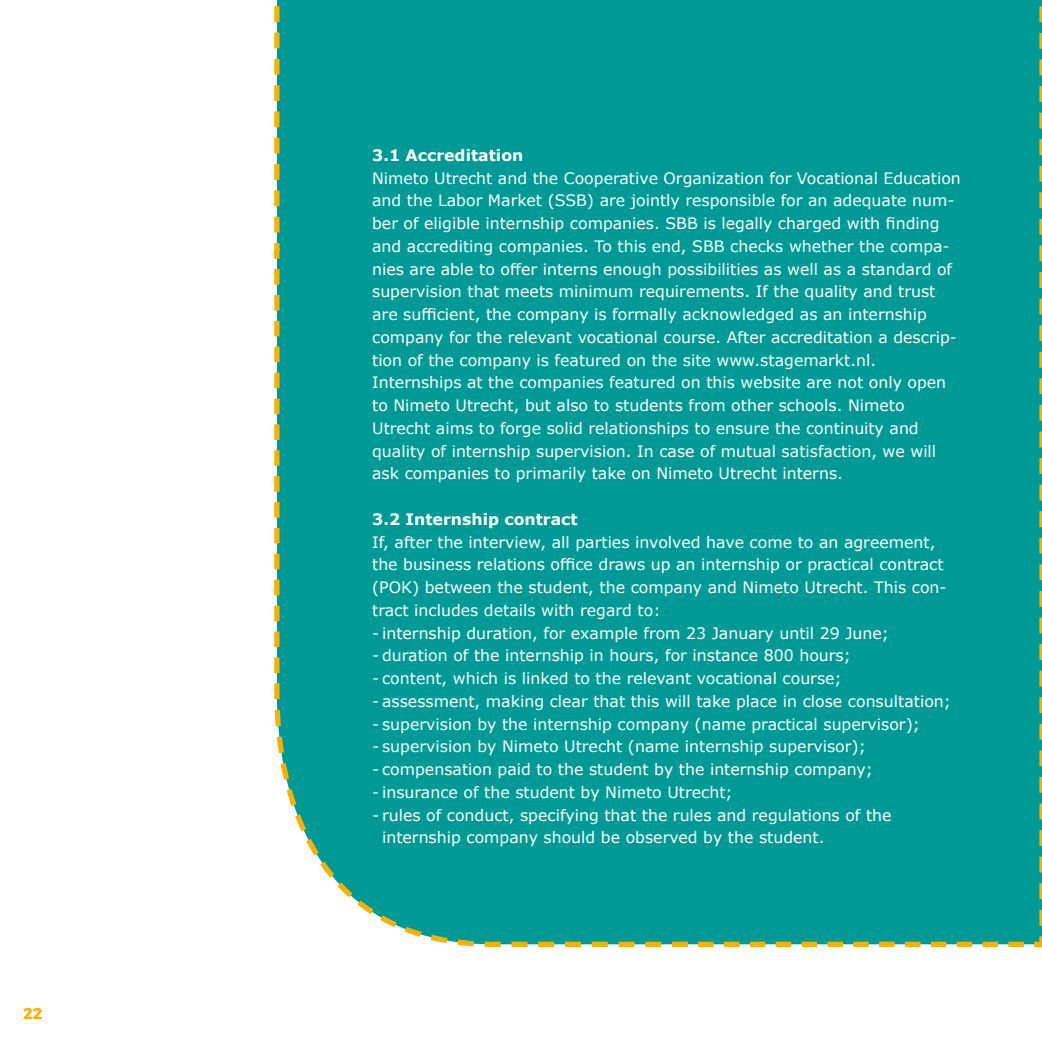
<style>
.page{position:relative;width:1042px;height:1042px;background:#fff}
.page>*{position:absolute;margin:0;border:0;box-sizing:border-box;transform-origin:0 0}
.t1{font:15.75px/22.8px "Verdana";color:#fff}
.t2{font:700 15.75px "Verdana";color:#fff}
.t3{font:700 15.75px "Montserrat";color:#f9b000}
</style>
<div class="page">
<div style="left:274px;top:0;width:768px;height:947px;background:#009a96"></div>
<p class="t3" style="left:23px;top:1000px;width:21px">22</p>
<p class="t2" style="left:372px;top:144px;width:153px">3.1 Accreditation</p>
<p class="t1" style="left:372px;top:166px;width:590px">Nimeto Utrecht and the Cooperative Organization for Vocational Education and the Labor Market (SSB) are jointly responsible for an adequate num&shy;ber of eligible internship companies. SBB is legally charged with finding and accrediting companies. To this end, SBB checks whether the compa&shy;nies are able to offer interns enough possibilities as well as a standard of supervision that meets minimum requirements. If the quality and trust are sufficient, the company is formally acknowledged as an internship company for the relevant vocational course. After accreditation a descrip&shy;tion of the company is featured on the site www.stagemarkt.nl.<br>Internships at the companies featured on this website are not only open to Nimeto Utrecht, but also to students from other schools. Nimeto Utrecht aims to forge solid relationships to ensure the continuity and quality of internship supervision. In case of mutual satisfaction, we will ask companies to primarily take on Nimeto Utrecht interns.</p>
<p class="t2" style="left:372px;top:508px;width:207px">3.2 Internship contract</p>
<p class="t1" style="left:372px;top:530px;width:576px">If, after the interview, all parties involved have come to an agreement, the business relations office draws up an internship or practical contract (POK) between the student, the company and Nimeto Utrecht. This con&shy;tract includes details with regard to:</p>
<p class="t1" style="left:372px;top:621px;width:518px">- internship duration, for example from 23 January until 29 June;</p>
<p class="t1" style="left:372px;top:644px;width:480px">- duration of the internship in hours, for instance 800 hours;</p>
<p class="t1" style="left:372px;top:667px;width:471px">- content, which is linked to the relevant vocational course;</p>
<p class="t1" style="left:372px;top:689px;width:580px">- assessment, making clear that this will take place in close consultation;</p>
<p class="t1" style="left:372px;top:712px;width:549px">- supervision by the internship company (name practical supervisor);</p>
<p class="t1" style="left:372px;top:735px;width:495px">- supervision by Nimeto Utrecht (name internship supervisor);</p>
<p class="t1" style="left:372px;top:758px;width:502px">- compensation paid to the student by the internship company;</p>
<p class="t1" style="left:372px;top:780px;width:362px">- insurance of the student by Nimeto Utrecht;</p>
<p class="t1" style="left:382px;top:803px;width:511px;text-indent:-10px">- rules of conduct, specifying that the rules and regulations of the internship company should be observed by the student.</p>
</div>
